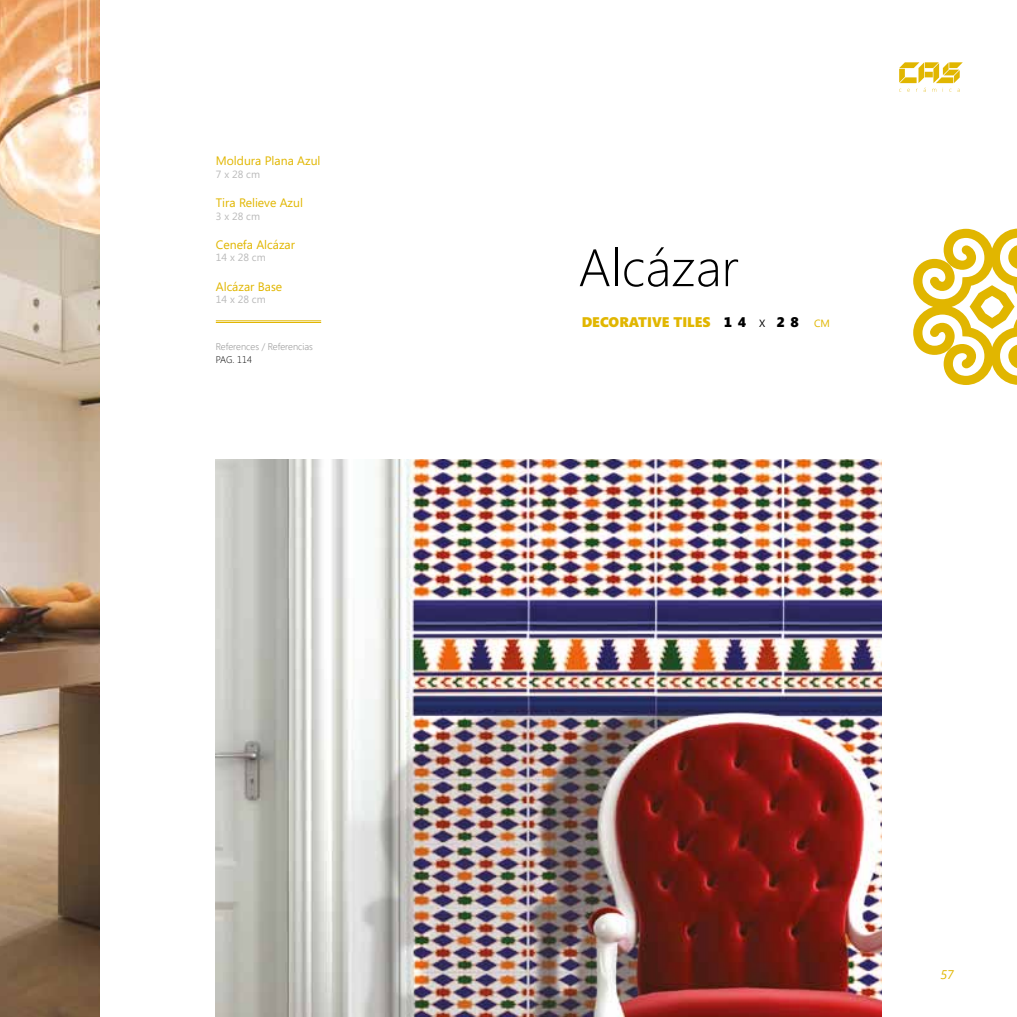
<style>
.page{position:relative;width:1017px;height:1017px;background:#fff}
.page>*{position:absolute;margin:0;border:0;box-sizing:border-box;transform-origin:0 0}
.t1{font:300 52.5px "Segoe";color:#000}
.t2{font:900 14px "Segoe";color:#e1b600}
.t3{font:12.25px "Segoe";color:#e1b600}
.t4{font:italic 12.25px "Open Sans";color:#e1b600}
.t5{font:10.5px "Segoe";color:#bababa}
.t6{font:300 9.62px/12.2px "Segoe";color:#878787}
.s1{color:#000}
.s2{font-weight:400;font-size:10.5px;color:#000}
.s3{font-weight:400;font-size:10.5px}
</style>
<div class="page">
<svg style="left:899px;top:62px;width:64px;height:30px"></svg>
<svg style="left:913px;top:229px;width:104px;height:156px"></svg>
<img style="left:0;top:0;width:99px;height:1017px">
<hr style="left:216px;top:322px;width:105px;height:1px;background:#e1b600">
<hr style="left:216px;top:320px;width:105px;height:1px;background:#e1b600">
<img style="left:216px;top:460px;width:666px;height:557px">
<p class="t3" style="left:216px;top:153px;width:106px">Moldura Plana Azul</p>
<p class="t5" style="left:216px;top:167px;width:46px">7 x 28 cm</p>
<p class="t3" style="left:216px;top:194px;width:89px">Tira Relieve Azul</p>
<p class="t5" style="left:216px;top:209px;width:46px">3 x 28 cm</p>
<p class="t3" style="left:216px;top:236px;width:81px">Cenefa Alcázar</p>
<p class="t5" style="left:216px;top:250px;width:51px">14 x 28 cm</p>
<p class="t3" style="left:216px;top:278px;width:68px">Alcázar Base</p>
<p class="t5" style="left:216px;top:292px;width:51px">14 x 28 cm</p>
<p class="t6" style="left:216px;top:341px;width:99px">References / Referencias<br><span class="s1">PAG. 114</span></p>
<p class="t1" style="left:578px;top:237px;width:162px">Alcázar</p>
<p class="t2" style="left:582px;top:313px;width:250px">DECORATIVE TILES <span class="s1">1 4</span> <span class="s2">X</span> <span class="s1">2 8</span> <span class="s3">CM</span></p>
<p class="t4" style="left:940px;top:966px;width:15px">57</p>
</div>
